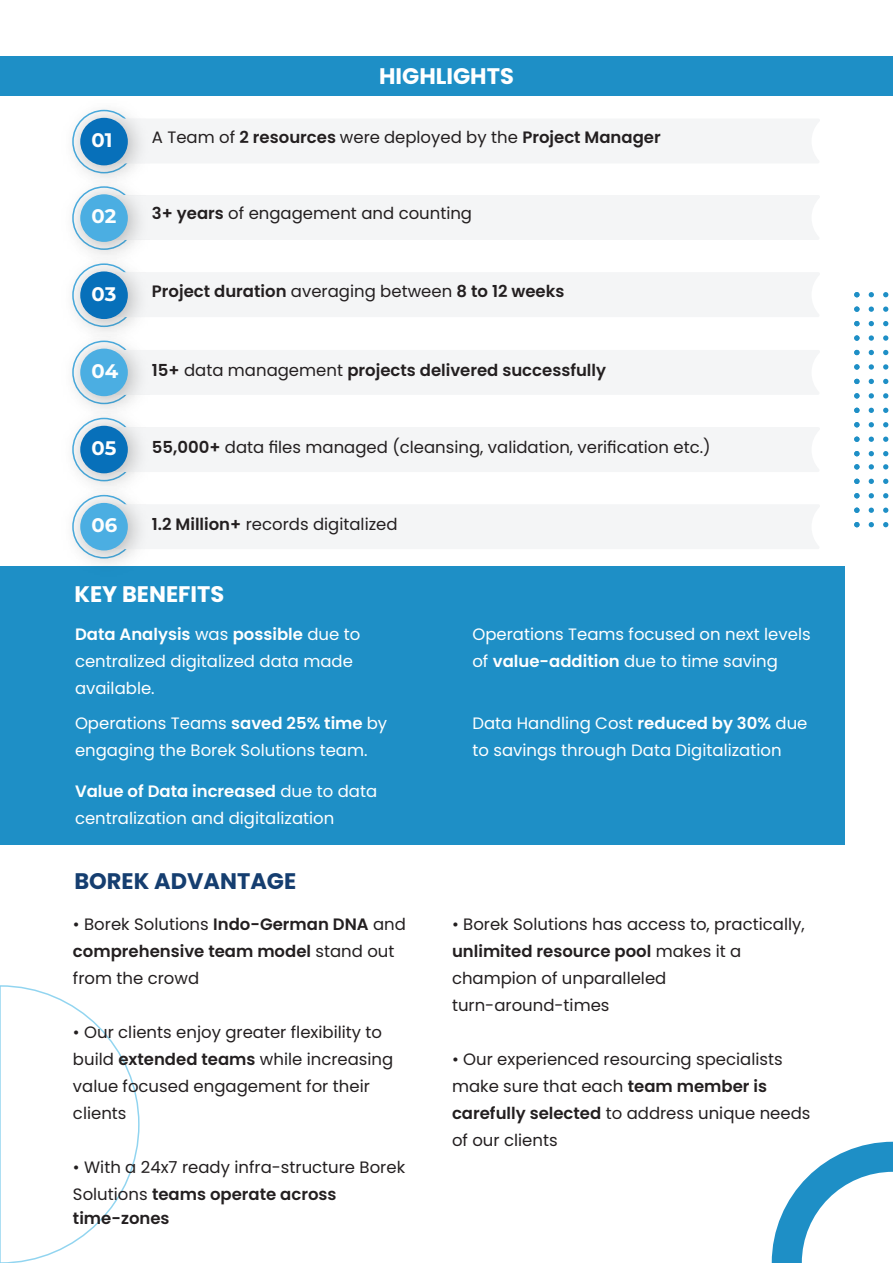
<style>
.page{position:relative;width:893px;height:1263px;background:#fff}
.page>*{position:absolute;margin:0;border:0;box-sizing:border-box;transform-origin:0 0}
.t1{font:700 22.5px "Poppins";color:#fff}
.t2{font:700 22.5px "Poppins";color:#153e70}
.t3{font:700 19.65px "Montserrat";letter-spacing:-.005em;color:#fdfefe}
.t4{font:16.5px/27px "Poppins";color:#231f20}
.t5{font:16.5px/27px "Poppins";color:#fff}
.t6{font:600 16.5px "Poppins";color:#231f20}
.s1{font-weight:600}
.s2{font-weight:400}
</style>
<div class="page">
<svg style="left:0;top:985px;width:140px;height:278px"></svg>
<div style="left:0;top:57px;width:893px;height:39px;background:#1e8fc6"></div>
<div style="left:158px;top:195px;width:662px;height:45px;background:#f4f5f6"></div>
<img style="left:72px;top:204px;width:86px;height:35px">
<div style="left:80px;top:194px;width:48px;height:48px;background:#4baee2;border-radius:50%"></div>
<img style="left:78px;top:239px;width:88px;height:8px">
<div style="left:158px;top:273px;width:662px;height:44px;background:#f4f5f6"></div>
<img style="left:72px;top:247px;width:86px;height:69px">
<div style="left:80px;top:271px;width:48px;height:48px;background:#0770ba;border-radius:50%"></div>
<img style="left:75px;top:195px;width:91px;height:9px">
<div style="left:158px;top:119px;width:662px;height:44px;background:#f4f5f6"></div>
<img style="left:72px;top:109px;width:86px;height:87px">
<div style="left:80px;top:118px;width:48px;height:47px;background:#0770ba;border-radius:50%"></div>
<img style="left:78px;top:316px;width:88px;height:8px">
<div style="left:158px;top:350px;width:662px;height:44px;background:#f4f5f6"></div>
<img style="left:72px;top:324px;width:86px;height:69px">
<div style="left:80px;top:349px;width:48px;height:47px;background:#4baee2;border-radius:50%"></div>
<img style="left:78px;top:393px;width:88px;height:9px">
<div style="left:158px;top:427px;width:662px;height:45px;background:#f4f5f6"></div>
<img style="left:72px;top:402px;width:86px;height:69px">
<div style="left:80px;top:426px;width:48px;height:47px;background:#0770ba;border-radius:50%"></div>
<img style="left:79px;top:471px;width:87px;height:7px">
<div style="left:158px;top:505px;width:661px;height:44px;background:#f4f5f6"></div>
<img style="left:72px;top:478px;width:86px;height:86px">
<div style="left:80px;top:503px;width:48px;height:47px;background:#4baee2;border-radius:50%"></div>
<svg style="left:772px;top:1142px;width:121px;height:121px"></svg>
<svg style="left:854px;top:451px;width:5px;height:5px"></svg>
<svg style="left:854px;top:437px;width:5px;height:5px"></svg>
<svg style="left:854px;top:422px;width:5px;height:5px"></svg>
<svg style="left:854px;top:408px;width:5px;height:5px"></svg>
<svg style="left:854px;top:393px;width:5px;height:5px"></svg>
<svg style="left:854px;top:379px;width:5px;height:5px"></svg>
<svg style="left:854px;top:364px;width:5px;height:6px"></svg>
<svg style="left:854px;top:350px;width:5px;height:5px"></svg>
<svg style="left:854px;top:335px;width:5px;height:6px"></svg>
<svg style="left:854px;top:321px;width:5px;height:5px"></svg>
<svg style="left:854px;top:306px;width:5px;height:6px"></svg>
<svg style="left:854px;top:292px;width:5px;height:5px"></svg>
<svg style="left:869px;top:451px;width:5px;height:5px"></svg>
<svg style="left:869px;top:437px;width:5px;height:5px"></svg>
<svg style="left:869px;top:422px;width:5px;height:5px"></svg>
<svg style="left:869px;top:408px;width:5px;height:5px"></svg>
<svg style="left:869px;top:393px;width:5px;height:5px"></svg>
<svg style="left:869px;top:379px;width:5px;height:5px"></svg>
<svg style="left:869px;top:364px;width:5px;height:6px"></svg>
<svg style="left:869px;top:350px;width:5px;height:5px"></svg>
<svg style="left:869px;top:335px;width:5px;height:6px"></svg>
<svg style="left:869px;top:321px;width:5px;height:5px"></svg>
<svg style="left:869px;top:306px;width:5px;height:6px"></svg>
<svg style="left:869px;top:292px;width:5px;height:5px"></svg>
<svg style="left:883px;top:451px;width:5px;height:5px"></svg>
<svg style="left:883px;top:437px;width:5px;height:5px"></svg>
<svg style="left:883px;top:422px;width:5px;height:5px"></svg>
<svg style="left:883px;top:408px;width:5px;height:5px"></svg>
<svg style="left:883px;top:393px;width:5px;height:5px"></svg>
<svg style="left:883px;top:379px;width:5px;height:5px"></svg>
<svg style="left:883px;top:364px;width:5px;height:6px"></svg>
<svg style="left:883px;top:350px;width:5px;height:5px"></svg>
<svg style="left:883px;top:335px;width:5px;height:6px"></svg>
<svg style="left:883px;top:321px;width:5px;height:5px"></svg>
<svg style="left:883px;top:306px;width:5px;height:6px"></svg>
<svg style="left:883px;top:292px;width:5px;height:5px"></svg>
<svg style="left:854px;top:522px;width:5px;height:5px"></svg>
<svg style="left:854px;top:508px;width:5px;height:5px"></svg>
<svg style="left:854px;top:493px;width:5px;height:5px"></svg>
<svg style="left:854px;top:479px;width:5px;height:5px"></svg>
<svg style="left:854px;top:464px;width:5px;height:5px"></svg>
<svg style="left:869px;top:522px;width:5px;height:5px"></svg>
<svg style="left:869px;top:508px;width:5px;height:5px"></svg>
<svg style="left:869px;top:493px;width:5px;height:5px"></svg>
<svg style="left:869px;top:479px;width:5px;height:5px"></svg>
<svg style="left:869px;top:464px;width:5px;height:5px"></svg>
<svg style="left:883px;top:522px;width:5px;height:5px"></svg>
<svg style="left:883px;top:508px;width:5px;height:5px"></svg>
<svg style="left:883px;top:493px;width:5px;height:5px"></svg>
<svg style="left:883px;top:479px;width:5px;height:5px"></svg>
<svg style="left:883px;top:464px;width:5px;height:5px"></svg>
<div style="left:0;top:566px;width:844px;height:279px;background:#1e8fc6"></div>
<h1 class="t1" style="left:379px;top:63px;width:136px">HIGHLIGHTS</h1>
<p class="t3" style="left:92px;top:126px;width:22px">01</p>
<p class="t4" style="left:152px;top:124px;width:510px">A Team of <span class="s1">2 resources</span> were deployed by the <span class="s1">Project Manager</span></p>
<p class="t3" style="left:92px;top:202px;width:26px">02</p>
<p class="t4" style="left:152px;top:200px;width:322px"><span class="s1">3+ years</span> of engagement and counting</p>
<p class="t3" style="left:92px;top:279px;width:26px">03</p>
<p class="t6" style="left:152px;top:281px;width:414px">Project duration <span class="s2">averaging between</span> 8 to 12 weeks</p>
<p class="t3" style="left:92px;top:357px;width:28px">04</p>
<p class="t6" style="left:152px;top:360px;width:456px">15+ <span class="s2">data management</span> projects delivered successfully</p>
<p class="t3" style="left:92px;top:434px;width:26px">05</p>
<p class="t4" style="left:152px;top:434px;width:560px"><span class="s1">55,000+</span> data files managed (cleansing, validation, verification etc.)</p>
<p class="t3" style="left:92px;top:511px;width:27px">06</p>
<p class="t4" style="left:152px;top:511px;width:247px"><span class="s1">1.2 Million+</span> records digitalized</p>
<h1 class="t1" style="left:74px;top:581px;width:151px">KEY BENEFITS</h1>
<p class="t5" style="left:75px;top:621px;width:287px"><span class="s1">Data Analysis</span> was <span class="s1">possible</span> due to centralized digitalized data made available.</p>
<p class="t5" style="left:472px;top:621px;width:340px">Operations Teams focused on next levels of <span class="s1">value-addition</span> due to time saving</p>
<p class="t5" style="left:75px;top:709px;width:314px">Operations Teams <span class="s1">saved 25% time</span> by engaging the Borek Solutions team.</p>
<p class="t5" style="left:75px;top:778px;width:304px"><span class="s1">Value of Data increased</span> due to data centralization and digitalization</p>
<p class="t5" style="left:472px;top:709px;width:337px">Data Handling Cost <span class="s1">reduced by 30%</span> due to savings through Data Digitalization</p>
<h1 class="t2" style="left:74px;top:868px;width:223px">BOREK ADVANTAGE</h1>
<p class="t4" style="left:73px;top:910px;width:334px">• Borek Solutions <span class="s1">Indo-German DNA</span> and <span class="s1">comprehensive team model</span> stand out from the crowd</p>
<p class="t4" style="left:73px;top:1018px;width:322px">• Our clients enjoy greater flexibility to build <span class="s1">extended teams</span> while increasing value focused engagement for their clients</p>
<p class="t4" style="left:73px;top:1153px;width:334px">• With a 24x7 ready infra-structure Borek<br>Solutions <span class="s1">teams operate across</span></p>
<p class="t6" style="left:73px;top:1208px;width:98px">time-zones</p>
<p class="t4" style="left:452px;top:910px;width:354px">• Borek Solutions has access to, practically, <span class="s1">unlimited resource pool</span> makes it a champion of unparalleled turn-around-times</p>
<p class="t4" style="left:452px;top:1045px;width:360px">• Our experienced resourcing specialists make sure that each <span class="s1">team member is carefully selected</span> to address unique needs of our clients</p>
</div>
